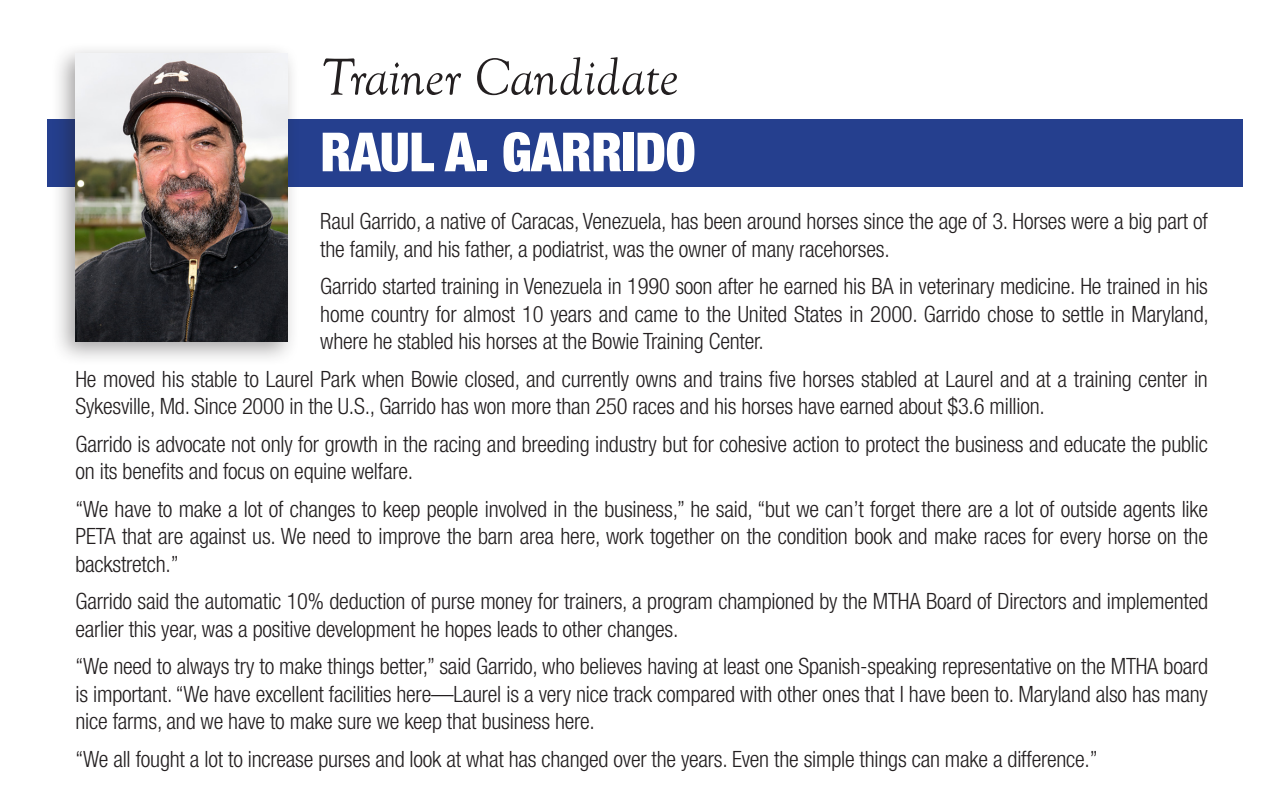
<style>
.page{position:relative;width:1285px;height:807px;background:#fff}
.page>*{position:absolute;margin:0;border:0;box-sizing:border-box;transform-origin:0 0}
.name_election_book{font:54px "Goudy Old Style Regular Italic DTC";letter-spacing:-.01em;color:#231f20}
.name_election_book-2{font:900 condensed 54px "Helvetica Neue LT Std";letter-spacing:-.01em;color:#fff}
.t1{font:300 condensed 22.5px/27.4px "Helvetica Neue LT Std";letter-spacing:-.01em;color:#231f20}
</style>
<div class="page">
<div style="left:47px;top:120px;width:1195px;height:67px;background:#253f8e"></div>
<div style="left:50px;top:41px;width:250px;height:326px;background:#231f20;opacity:.4"></div>
<img style="left:75px;top:53px;width:213px;height:289px">
<p class="name_election_book" style="left:320px;top:49px;width:359px">Trainer Candidate</p>
<p class="name_election_book-2" style="left:320px;top:119px;width:377px">RAUL A. GARRIDO</p>
<p class="t1" style="left:320px;top:207px;width:889px">Raul Garrido, a native of Caracas, Venezuela, has been around horses since the age of 3. Horses were a big part of the family, and his father, a podiatrist, was the owner of many racehorses.</p>
<p class="t1" style="left:320px;top:272px;width:890px;text-align:justify">Garrido started training in Venezuela in 1990 soon after he earned his BA in veterinary medicine. He trained in his home country for almost 10 years and came to the United States in 2000. Garrido chose to settle in Maryland, where he stabled his horses at the Bowie Training Center.</p>
<p class="t1" style="left:75px;top:365px;width:1133px">He moved his stable to Laurel Park when Bowie closed, and currently owns and trains five horses stabled at Laurel and at a training center in<br>Sykesville, Md. Since 2000 in the U.S., Garrido has won more than 250 races and his horses have earned about $3.6 million.</p>
<p class="t1" style="left:75px;top:430px;width:1133px">Garrido is advocate not only for growth in the racing and breeding industry but for cohesive action to protect the business and educate the public on its benefits and focus on equine welfare.</p>
<p class="t1" style="left:75px;top:495px;width:1133px;text-align:justify">“We have to make a lot of changes to keep people involved in the business,” he said, “but we can’t forget there are a lot of outside agents like PETA that are against us. We need to improve the barn area here, work together on the condition book and make races for every horse on the backstretch.”</p>
<p class="t1" style="left:75px;top:587px;width:1133px">Garrido said the automatic 10% deduction of purse money for trainers, a program championed by the MTHA Board of Directors and implemented earlier this year, was a positive development he hopes leads to other changes.</p>
<p class="t1" style="left:75px;top:652px;width:1134px;text-align:justify">“We need to always try to make things better,” said Garrido, who believes having at least one Spanish-speaking representative on the MTHA board is important. “We have excellent facilities here—Laurel is a very nice track compared with other ones that I have been to. Maryland also has many nice farms, and we have to make sure we keep that business here.</p>
<p class="t1" style="left:75px;top:745px;width:1023px">“We all fought a lot to increase purses and look at what has changed over the years. Even the simple things can make a difference.”</p>
</div>
